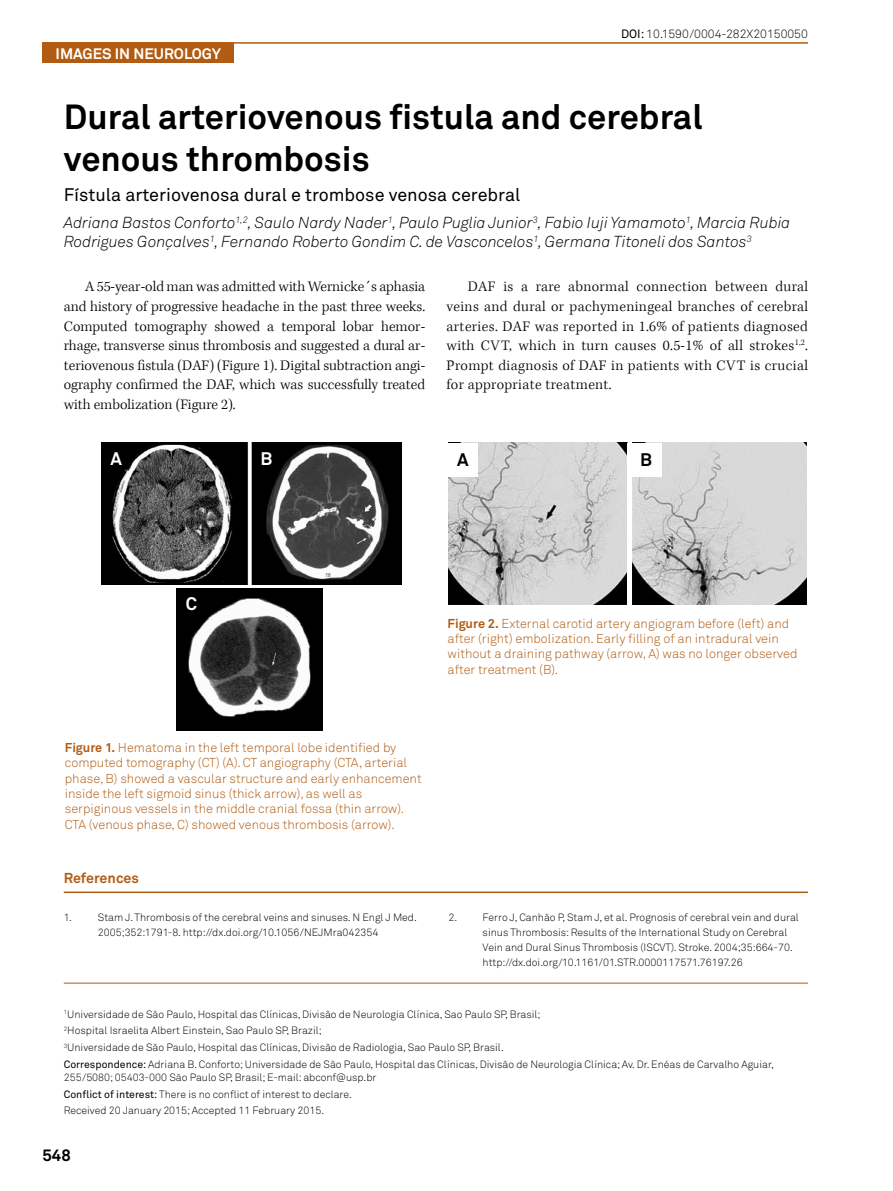
<style>
.page{position:relative;width:893px;height:1191px;background:#fff}
.page>*{position:absolute;margin:0;border:0;box-sizing:border-box;transform-origin:0 0}
.t1{font:700 34.5px/41.4px "Akkurat Pro";color:#000}
.t2{font:18px "Akkurat Pro";color:#000}
.t3{font:700 18px "Akkurat Pro";color:#fff}
.t4{font:700 18px "Akkurat Pro";color:#000}
.t5{font:700 16.5px "Akkurat Pro";color:#000}
.t6{font:italic 15.75px/18.9px "Akkurat Light Pro";color:#000}
.t7{font:300 15px/19.5px "Kepler Std";letter-spacing:.01em;color:#000;text-align:justify}
.t8{font:700 15px "Akkurat Pro";color:#fff}
.t9{font:700 14.25px "Akkurat Pro";color:#b15c12}
.t10{font:12.75px/15.3px "Akkurat Light Pro";color:#b15c12}
.t11{font:12px "Akkurat Light Pro";color:#000}
.t12{font:10.5px/16.8px "Akkurat Light Pro";color:#000}
.s1{font-family:"Akkurat Pro"}
.s2{font-family:"Akkurat Pro";font-weight:700}
</style>
<div class="page">
<hr style="left:43px;top:42px;width:765px;height:2px;background:#b15c12">
<div style="left:43px;top:43px;width:191px;height:20px;background:#b15c12"></div>
<hr style="left:64px;top:982px;width:744px;height:1px;background:#b15c12">
<hr style="left:64px;top:891px;width:744px;height:2px;background:#b15c12">
<img style="left:101px;top:443px;width:300px;height:142px">
<img style="left:176px;top:588px;width:147px;height:142px">
<img style="left:448px;top:443px;width:358px;height:161px">
<div style="left:448px;top:443px;width:30px;height:33px;background:#fff"></div>
<div style="left:632px;top:443px;width:29px;height:33px;background:#fff"></div>
<div style="left:627px;top:443px;width:5px;height:161px;background:#fff"></div>
<h3 class="t8" style="left:56px;top:44px;width:167px">IMAGES IN NEUROLOGY</h3>
<p class="t11" style="left:621px;top:27px;width:188px"><span class="s1">DOI:</span> 10.1590/0004-282X20150050</p>
<h1 class="t1" style="left:64px;top:97px;width:640px">Dural arteriovenous fistula and cerebral venous thrombosis</h1>
<h2 class="t2" style="left:64px;top:184px;width:458px">Fístula arteriovenosa dural e trombose venosa cerebral</h2>
<h3 class="t6" style="left:64px;top:213px;width:728px">Adriana Bastos Conforto<sup>1,2</sup>, Saulo Nardy Nader<sup>1</sup>, Paulo Puglia Junior<sup>3</sup>, Fabio Iuji Yamamoto<sup>1</sup>, Marcia Rubia<br>Rodrigues Gonçalves<sup>1</sup>, Fernando Roberto Gondim C. de Vasconcelos<sup>1</sup>, Germana Titoneli dos Santos<sup>3</sup></h3>
<p class="t7" style="left:64px;top:278px;width:363px;text-indent:21px">A 55-year-old man was admitted with Wernicke´s aphasia and history of progressive headache in the past three weeks.<br>Computed tomography showed a temporal lobar hemor&shy;rhage, transverse sinus thrombosis and suggested a dural ar&shy;teriovenous fistula (DAF) (Figure 1). Digital subtraction angi&shy;ography confirmed the DAF, which was successfully treated with embolization (Figure 2).</p>
<p class="t7" style="left:446px;top:278px;width:363px;text-indent:21px">DAF is a rare abnormal connection between dural veins and dural or pachymeningeal branches of cerebral arteries. DAF was reported in 1.6% of patients diagnosed with CVT, which in turn causes 0.5-1% of all strokes<sup>1,2</sup>.<br>Prompt diagnosis of DAF in patients with CVT is crucial for appropriate treatment.</p>
<h2 class="t3" style="left:111px;top:447px;width:13px">A</h2>
<h2 class="t3" style="left:260px;top:447px;width:13px">B</h2>
<h2 class="t4" style="left:457px;top:448px;width:13px">A</h2>
<h2 class="t4" style="left:640px;top:448px;width:13px">B</h2>
<h2 class="t3" style="left:186px;top:592px;width:13px">C</h2>
<p class="t10" style="left:448px;top:616px;width:351px"><span class="s2">Figure 2.</span> External carotid artery angiogram before (left) and after (right) embolization. Early filling of an intradural vein without a draining pathway (arrow, A) was no longer observed after treatment (B).</p>
<p class="t10" style="left:65px;top:740px;width:358px"><span class="s2">Figure</span> <span class="s2">1.</span> Hematoma in the left temporal lobe identified by computed tomography (CT) (A). CT angiography (CTA, arterial phase, B) showed a vascular structure and early enhancement inside the left sigmoid sinus (thick arrow), as well as serpiginous vessels in the middle cranial fossa (thin arrow).<br>CTA (venous phase, C) showed venous thrombosis (arrow).</p>
<h3 class="t9" style="left:64px;top:869px;width:77px">References</h3>
<p class="t12" style="left:64px;top:909px;width:10px">1.</p>
<p class="t12" style="left:98px;top:910px;width:321px;line-height:15px">Stam J. Thrombosis of the cerebral veins and sinuses. N Engl J Med.<br>2005;352:1791-8. http://dx.doi.org/10.1056/NEJMra042354</p>
<p class="t12" style="left:449px;top:909px;width:10px">2.</p>
<p class="t12" style="left:483px;top:910px;width:318px;line-height:15px">Ferro J, Canhão P, Stam J, et al. Prognosis of cerebral vein and dural sinus Thrombosis: Results of the International Study on Cerebral Vein and Dural Sinus Thrombosis (ISCVT). Stroke. 2004;35:664-70. http://dx.doi.org/10.1161/01.STR.0000117571.76197.26</p>
<p class="t12" style="left:64px;top:1005px;width:712px"><sup>1</sup>Universidade de São Paulo, Hospital das Clínicas, Divisão de Neurologia Clínica, Sao Paulo SP, Brasil;<br><sup>2</sup>Hospital Israelita Albert Einstein, Sao Paulo SP, Brazil;<br><sup>3</sup>Universidade de São Paulo, Hospital das Clínicas, Divisão de Radiologia, Sao Paulo SP, Brasil.<br><span class="s1">Correspondence:</span> Adriana B. Conforto; Universidade de São Paulo, Hospital das Clínicas, Divisão de Neurologia Clínica; Av. Dr. Enéas de Carvalho Aguiar,</p>
<p class="t12" style="left:64px;top:1068px;width:314px">255/5080; 05403-000 São Paulo SP, Brasil; E-mail: abconf@usp.br<br><span class="s1">Conflict of interest:</span> There is no conflict of interest to declare.<br>Received 20 January 2015; Accepted 11 February 2015.</p>
<h3 class="t5" style="left:43px;top:1145px;width:30px">548</h3>
</div>
